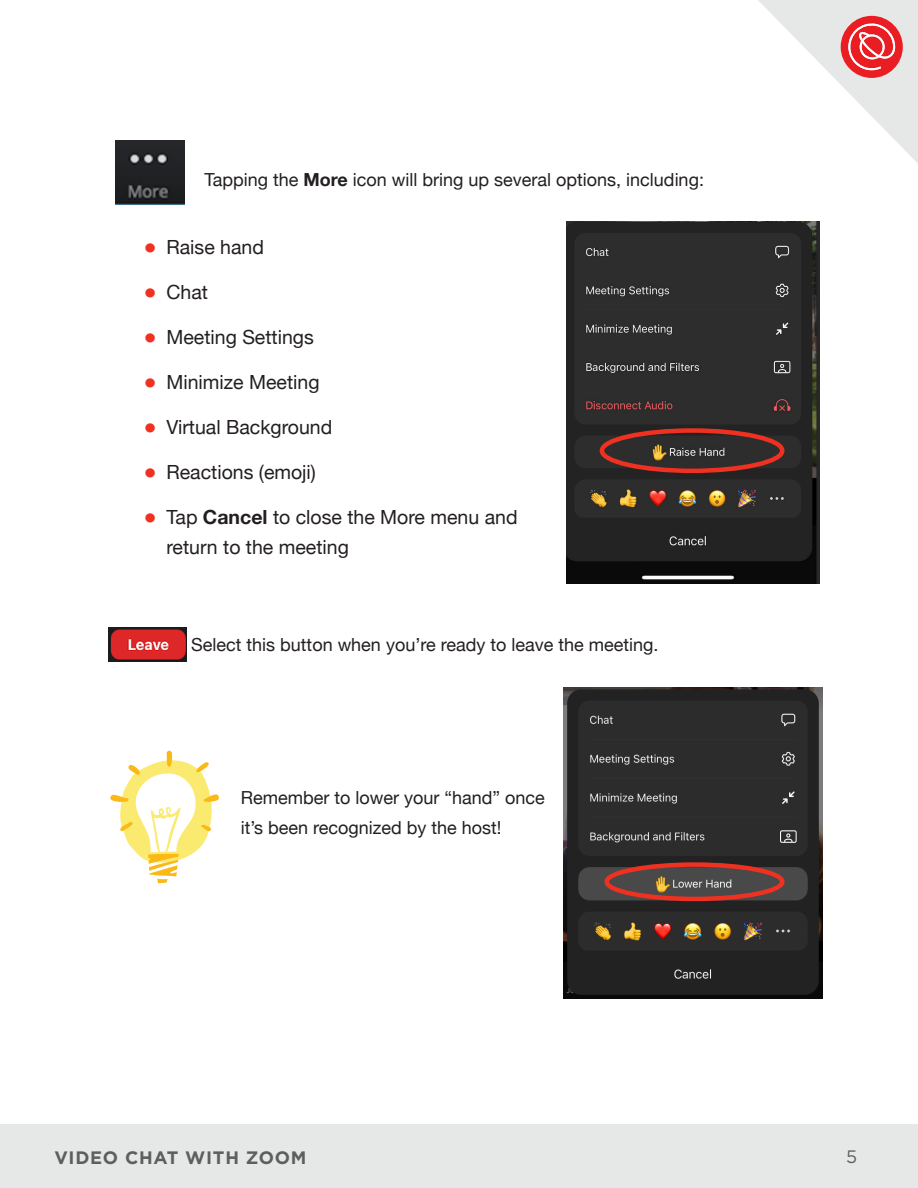
<style>
.page{position:relative;width:918px;height:1188px;background:#fff}
.page>*{position:absolute;margin:0;border:0;box-sizing:border-box;transform-origin:0 0}
.t1{font:19.5px/30px "Helvetica Neue";color:#231f20}
.t2{font:700 19.5px "Helvetica Neue";color:#ef3122}
.t3{font:18px/30px "Helvetica Neue";color:#231f20}
.t4{font:700 18px "Gotham";letter-spacing:.04em;color:#5e5e5e}
.t5{font:18px "Gotham";color:#5e5e5e}
.s1{font-weight:700}
.s2{font-weight:700;color:#ef3122}
</style>
<div class="page">
<div style="left:1px;top:1124px;width:917px;height:64px;background:#e5e8e7"></div>
<svg style="left:758px;top:0;width:160px;height:163px"></svg>
<img style="left:116px;top:140px;width:69px;height:65px">
<img style="left:108px;top:628px;width:78px;height:34px">
<svg style="left:110px;top:751px;width:109px;height:132px"></svg>
<img style="left:566px;top:221px;width:254px;height:362px">
<div style="left:600px;top:428px;width:184px;height:45px;border:4px solid #ef3122;border-radius:50%"></div>
<img style="left:563px;top:688px;width:260px;height:310px">
<div style="left:604px;top:862px;width:180px;height:39px;border:4px solid #ef3122;border-radius:50%"></div>
<p class="t3" style="left:205px;top:166px;width:501px">Tapping the <span class="s1">More</span> icon will bring up several options, including:</p>
<p class="t1" style="left:144px;top:233px;width:122px"><span class="s2">࡟</span> Raise hand</p>
<p class="t1" style="left:166px;top:278px;width:43px">Chat</p>
<p class="t2" style="left:144px;top:276px;width:14px">࡟</p>
<p class="t1" style="left:144px;top:323px;width:171px"><span class="s2">࡟</span> Meeting Settings</p>
<p class="t1" style="left:144px;top:368px;width:177px"><span class="s2">࡟</span> Minimize Meeting</p>
<p class="t1" style="left:144px;top:413px;width:190px"><span class="s2">࡟</span> Virtual Background</p>
<p class="t1" style="left:144px;top:458px;width:174px"><span class="s2">࡟</span> Reactions (emoji)</p>
<p class="t1" style="left:167px;top:503px;width:353px;text-indent:-23px"><span class="s2">࡟</span> Tap <span class="s1">Cancel</span> to close the More menu and return to the meeting</p>
<p class="t3" style="left:191px;top:631px;width:469px">Select this button when you’re ready to leave the meeting.</p>
<p class="t3" style="left:241px;top:784px;width:306px">Remember to lower your “hand” once it’s been recognized by the host!</p>
<p class="t4" style="left:54px;top:1146px;width:254px">VIDEO CHAT WITH ZOOM</p>
<p class="t5" style="left:846px;top:1145px;width:13px">5</p>
</div>
